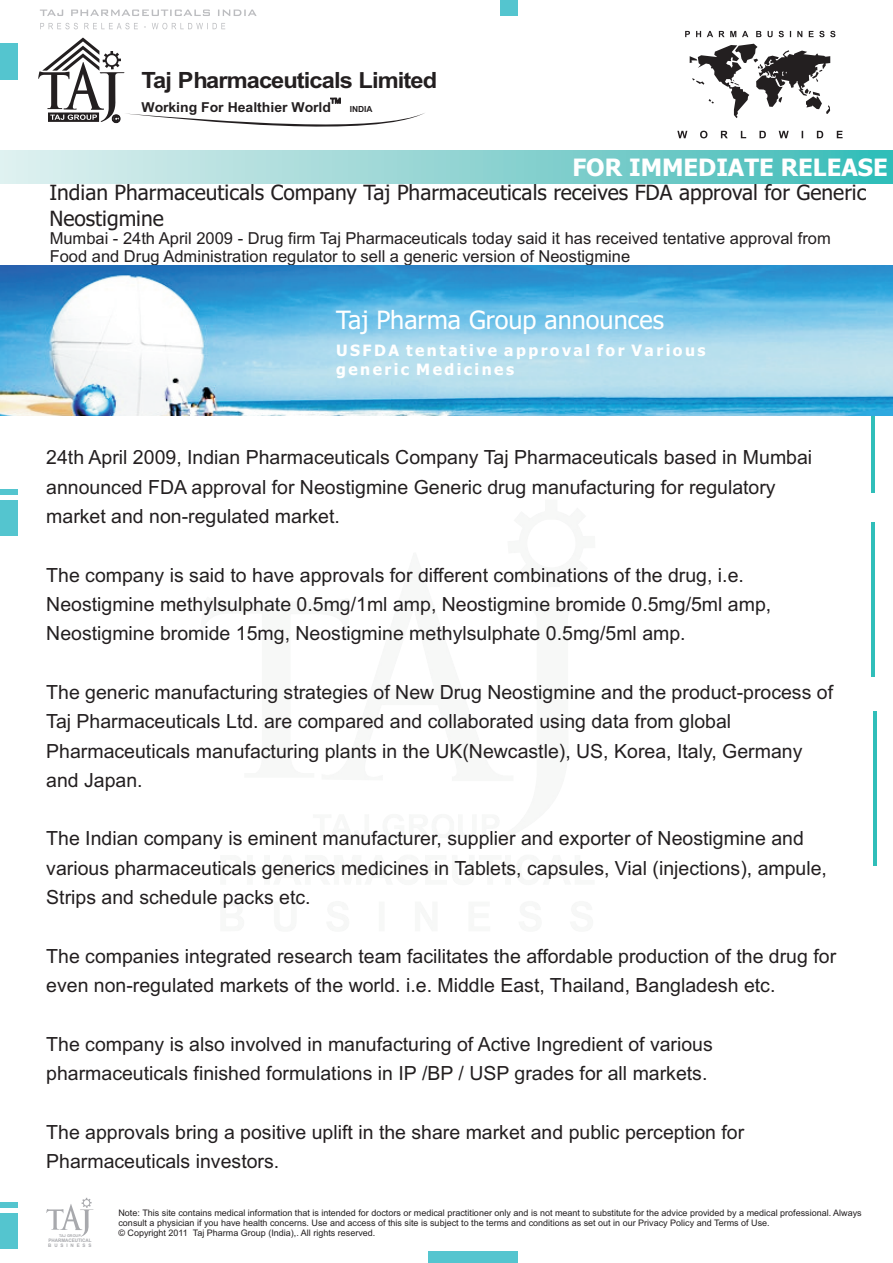
<style>
.page{position:relative;width:893px;height:1263px;background:#fff}
.page>*{position:absolute;margin:0;border:0;box-sizing:border-box;transform-origin:0 0}
.t1{font:25.2px "Tahoma";color:#fff}
.t2{font:700 24px "Tahoma";color:#fff}
.t3{font:700 22.35px "Arial";letter-spacing:-.04em;color:#231f20;scale:1.05 1}
.t4{font:21px/25.3px "Tahoma";color:#231f20}
.t5{font:19.5px/29.2px "Arial";color:#231f20}
.t6{font:16.5px/18.5px "Arial";color:#231f20}
.t7{font:700 15.6px/18.9px "Tahoma";letter-spacing:.155em;color:#fff}
.t8{font:700 13.65px "Arial";color:#231f20}
.t9{font:9px/10.1px "Arial";color:#231f20}
.t10{font:700 8.4px "Arial";color:#231f20}
.t11{font:700 4.8px/5.4px "Arial";color:#a8a9ad;scale:.96 1}
.t12{font:700 3.75px "Arial";color:#a8a9ad}
</style>
<div class="page">
<hr style="left:871px;top:338px;width:4px;height:155px;background:#30beb9">
<svg style="left:40px;top:10px;width:217px;height:6px"></svg>
<svg style="left:40px;top:23px;width:185px;height:6px"></svg>
<img style="left:0;top:151px;width:893px;height:32px">
<svg style="left:690px;top:44px;width:140px;height:74px"></svg>
<svg style="left:677px;top:131px;width:166px;height:7px"></svg>
<svg style="left:685px;top:31px;width:150px;height:6px"></svg>
<div style="left:500px;top:0;width:18px;height:16px;background:#54c5cf"></div>
<div style="left:428px;top:1250px;width:90px;height:13px;background:#54c5cf"></div>
<svg style="left:38px;top:38px;width:387px;height:89px"></svg>
<div style="left:0;top:43px;width:17px;height:37px;background:#54c5cf"></div>
<div style="left:0;top:489px;width:17px;height:5px;background:#54c5cf"></div>
<div style="left:0;top:500px;width:17px;height:36px;background:#54c5cf"></div>
<img style="left:0;top:265px;width:893px;height:151px">
<hr style="left:871px;top:522px;width:4px;height:155px;background:#30beb9">
<hr style="left:873px;top:711px;width:3px;height:155px;background:#30beb9">
<svg style="left:46px;top:1198px;width:48px;height:39px"></svg>
<div style="left:0;top:1202px;width:18px;height:5px;background:#54c5cf"></div>
<div style="left:0;top:1214px;width:18px;height:35px;background:#54c5cf"></div>
<p class="t3" style="left:142px;top:72px;width:283px">Taj Pharmaceuticals Limited</p>
<p class="t8" style="left:142px;top:102px;width:191px">Working For Healthier World</p>
<p class="t10" style="left:350px;top:106px;width:24px">INDIA</p>
<p class="t2" style="left:572px;top:157px;width:317px">FOR IMMEDIATE RELEASE</p>
<p class="t4" style="left:49px;top:182px;width:818px">Indian Pharmaceuticals Company Taj Pharmaceuticals receives FDA approval for Generic<br>Neostigmine</p>
<p class="t6" style="left:50px;top:230px;width:783px">Mumbai - 24th April 2009 - Drug firm Taj Pharmaceuticals today said it has received tentative approval from<br>Food and Drug Administration regulator to sell a generic version of Neostigmine</p>
<p class="t1" style="left:336px;top:310px;width:329px">Taj Pharma Group announces</p>
<p class="t7" style="left:336px;top:342px;width:371px">USFDA tentative approval for Various generic Medicines</p>
<p class="t5" style="left:46px;top:445px;width:767px">24th April 2009, Indian Pharmaceuticals Company Taj Pharmaceuticals based in Mumbai announced FDA approval for Neostigmine Generic drug manufacturing for regulatory market and non-regulated market.</p>
<p class="t5" style="left:46px;top:562px;width:726px">The company is said to have approvals for different combinations of the drug, i.e.<br>Neostigmine methylsulphate 0.5mg/1ml amp, Neostigmine bromide 0.5mg/5ml amp,<br>Neostigmine bromide 15mg, Neostigmine methylsulphate 0.5mg/5ml amp.</p>
<p class="t5" style="left:46px;top:679px;width:788px">The generic manufacturing strategies of New Drug Neostigmine and the product-process of Taj Pharmaceuticals Ltd. are compared and collaborated using data from global Pharmaceuticals manufacturing plants in the UK(Newcastle), US, Korea, Italy, Germany and Japan.</p>
<p class="t5" style="left:46px;top:826px;width:782px">The Indian company is eminent manufacturer, supplier and exporter of Neostigmine and various pharmaceuticals generics medicines in Tablets, capsules, Vial (injections), ampule,<br>Strips and schedule packs etc.</p>
<p class="t5" style="left:46px;top:943px;width:791px">The companies integrated research team facilitates the affordable production of the drug for even non-regulated markets of the world. i.e. Middle East, Thailand, Bangladesh etc.</p>
<p class="t5" style="left:46px;top:1031px;width:668px">The company is also involved in manufacturing of Active Ingredient of various pharmaceuticals finished formulations in IP /BP / USP grades for all markets.</p>
<p class="t5" style="left:46px;top:1119px;width:699px">The approvals bring a positive uplift in the share market and public perception for<br>Pharmaceuticals investors.</p>
<p class="t9" style="left:118px;top:1209px;width:745px">Note: This site contains medical information that is intended for doctors or medical practitioner only and is not meant to substitute for the advice provided by a medical professional. Always consult a physician if you have health concerns. Use and access of this site is subject to the terms and conditions as set out in our Privacy Policy and Terms of Use.</p>
<p class="t12" style="left:59px;top:1234px;width:23px">TAJ GROUP</p>
<p class="t9" style="left:118px;top:1229px;width:258px">© Copyright 2011 Taj Pharma Group (India),. All rights reserved.</p>
<p class="t11" style="left:48px;top:1238px;width:47px">PHARMACEUTICAL<br>B U S I N E S S</p>
</div>
